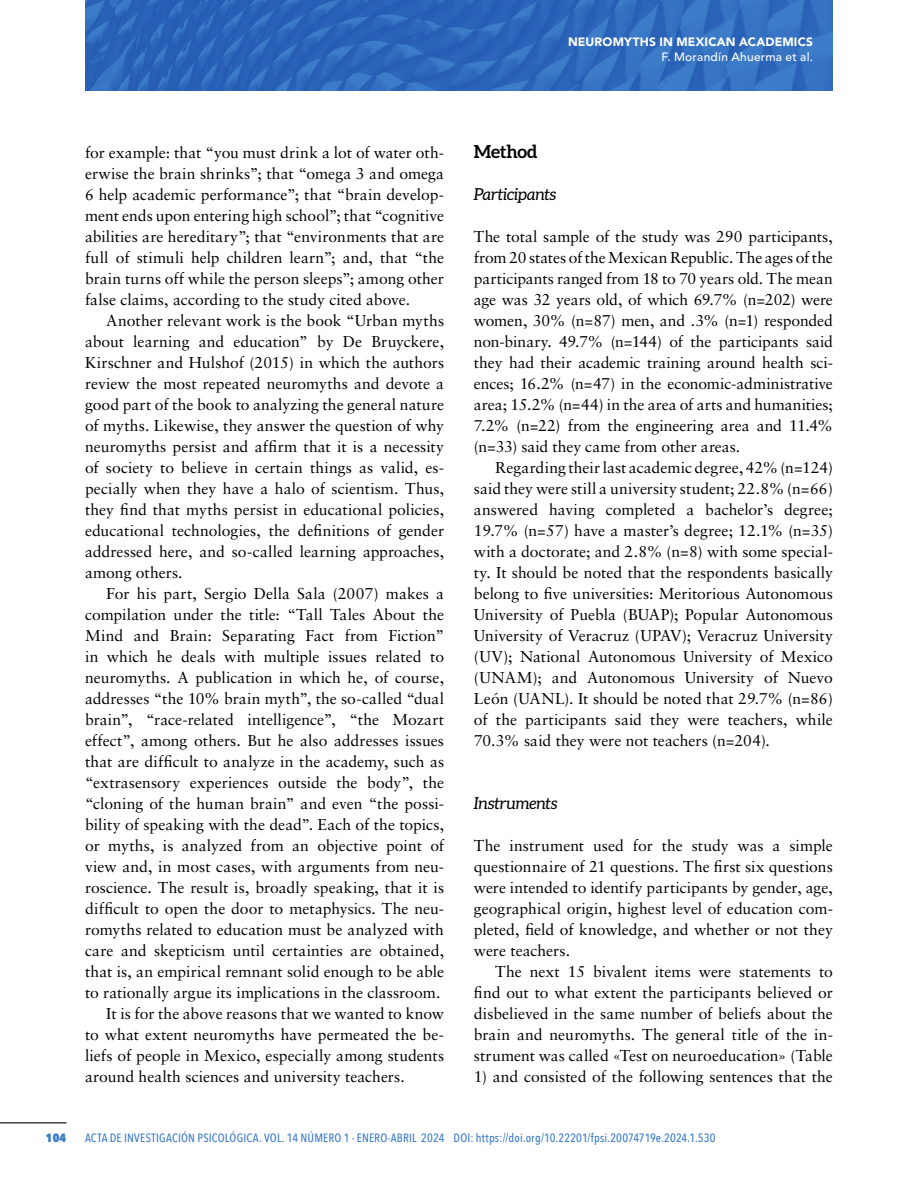
<style>
.page{position:relative;width:918px;height:1188px;background:#fff}
.page>*{position:absolute;margin:0;border:0;box-sizing:border-box;transform-origin:0 0}
.Subtitulos_1{font:700 18px "Aleo";letter-spacing:-.015em;color:#000}
.Subtitulos_2A{font:italic 16.5px "Aleo";letter-spacing:-.015em;color:#000}
.Subtitulos_2{font:italic 16.5px "Aleo";letter-spacing:-.01em;color:#000}
.TEXTO_INGLES{font:15.75px/21px "Sabon LT Std";color:#000;text-align:justify}
.TEXTO_PRIMER_INGLES{font:15.75px/21px "Sabon LT Std";letter-spacing:-.005em;color:#000;text-align:justify}
.t1{font:500 12px "Avenir Next Condensed";letter-spacing:.015em;color:#3c7cc9}
.t2{font:900 12px "Avenir LT Std";letter-spacing:.015em;color:#fff}
.t3{font:500 12px "Avenir LT Std";letter-spacing:.02em;color:#fff}
.t4{font:800 12px "Avenir Next Condensed";color:#3c7cc9}
</style>
<div class="page">
<img style="left:85px;top:0;width:748px;height:91px">
<hr style="left:0;top:1122px;width:66px;height:1px;background:#000">
<p class="t2" style="left:568px;top:35px;width:247px">NEUROMYTHS IN MEXICAN ACADEMICS</p>
<p class="t3" style="left:661px;top:50px;width:153px">F. Morandín Ahuerma et al.</p>
<p class="TEXTO_INGLES" style="left:85px;top:142px;width:361px">for example: that “you must drink a lot of water oth&shy;erwise the brain shrinks”; that “omega 3 and omega 6 help academic performance”; that “brain develop&shy;ment ends upon entering high school”; that “cognitive abilities are hereditary”; that “environments that are full of stimuli help children learn”; and, that “the brain turns off while the person sleeps”; among other false claims, according to the study cited above.</p>
<p class="TEXTO_INGLES" style="left:85px;top:310px;width:361px;text-indent:21px">Another relevant work is the book “Urban myths about learning and education” by De Bruyckere, Kirschner and Hulshof (2015) in which the authors review the most repeated neuromyths and devote a good part of the book to analyzing the general nature of myths. Likewise, they answer the question of why neuromyths persist and affirm that it is a necessity of society to believe in certain things as valid, es&shy;pecially when they have a halo of scientism. Thus, they find that myths persist in educational policies, educational technologies, the definitions of gender addressed here, and so-called learning approaches, among others.</p>
<p class="TEXTO_INGLES" style="left:85px;top:583px;width:361px;text-indent:21px">For his part, Sergio Della Sala (2007) makes a compilation under the title: “Tall Tales About the Mind and Brain: Separating Fact from Fiction” in which he deals with multiple issues related to neuromyths. A publication in which he, of course, addresses “the 10% brain myth”, the so-called “dual brain”, “race-related intelligence”, “the Mozart effect”, among others. But he also addresses issues that are difficult to analyze in the academy, such as “extrasensory experiences outside the body”, the “cloning of the human brain” and even “the possi&shy;bility of speaking with the dead”. Each of the topics, or myths, is analyzed from an objective point of view and, in most cases, with arguments from neu&shy;roscience. The result is, broadly speaking, that it is difficult to open the door to metaphysics. The neu&shy;romyths related to education must be analyzed with care and skepticism until certainties are obtained, that is, an empirical remnant solid enough to be able to rationally argue its implications in the classroom.</p>
<p class="TEXTO_INGLES" style="left:85px;top:1003px;width:361px;text-indent:21px">It is for the above reasons that we wanted to know to what extent neuromyths have permeated the be&shy;liefs of people in Mexico, especially among students around health sciences and university teachers.</p>
<p class="Subtitulos_1" style="left:474px;top:141px;width:65px">Method</p>
<p class="Subtitulos_2A" style="left:474px;top:185px;width:84px">Participants</p>
<p class="TEXTO_PRIMER_INGLES" style="left:474px;top:226px;width:361px">The total sample of the study was 290 participants, from 20 states of the Mexican Republic. The ages of the participants ranged from 18 to 70 years old. The mean age was 32 years old, of which 69.7% (n=202) were women, 30% (n=87) men, and .3% (n=1) responded non-binary. 49.7% (n=144) of the participants said they had their academic training around health sci&shy;ences; 16.2% (n=47) in the economic-administrative area; 15.2% (n=44) in the area of arts and humanities; 7.2% (n=22) from the engineering area and 11.4% (n=33) said they came from other areas.</p>
<p class="TEXTO_INGLES" style="left:474px;top:457px;width:361px;text-indent:21px">Regarding their last academic degree, 42% (n=124) said they were still a university student; 22.8% (n=66) answered having completed a bachelor’s degree; 19.7% (n=57) have a master’s degree; 12.1% (n=35) with a doctorate; and 2.8% (n=8) with some special&shy;ty. It should be noted that the respondents basically belong to five universities: Meritorious Autonomous University of Puebla (BUAP); Popular Autonomous University of Veracruz (UPAV); Veracruz University (UV); National Autonomous University of Mexico (UNAM); and Autonomous University of Nuevo León (UANL). It should be noted that 29.7% (n=86) of the participants said they were teachers, while 70.3% said they were not teachers (n=204).</p>
<p class="Subtitulos_2" style="left:474px;top:794px;width:85px">Instruments</p>
<p class="TEXTO_PRIMER_INGLES" style="left:474px;top:835px;width:361px">The instrument used for the study was a simple questionnaire of 21 questions. The first six questions were intended to identify participants by gender, age, geographical origin, highest level of education com&shy;pleted, field of knowledge, and whether or not they were teachers.</p>
<p class="TEXTO_INGLES" style="left:474px;top:961px;width:361px;text-indent:21px">The next 15 bivalent items were statements to find out to what extent the participants believed or disbelieved in the same number of beliefs about the brain and neuromyths. The general title of the in&shy;strument was called «Test on neuroeducation» (Table</p>
<p class="TEXTO_INGLES" style="left:474px;top:1066px;width:361px">1) and consisted of the following sentences that the</p>
<p class="t4" style="left:46px;top:1130px;width:22px">104</p>
<p class="t1" style="left:85px;top:1130px;width:632px">ACTA DE INVESTIGACIÓN PSICOLÓGICA. VOL. 14 NÚMERO 1 · ENERO-ABRIL 2024 DOI: https://doi.org/10.22201/fpsi.20074719e.2024.1.530</p>
</div>
